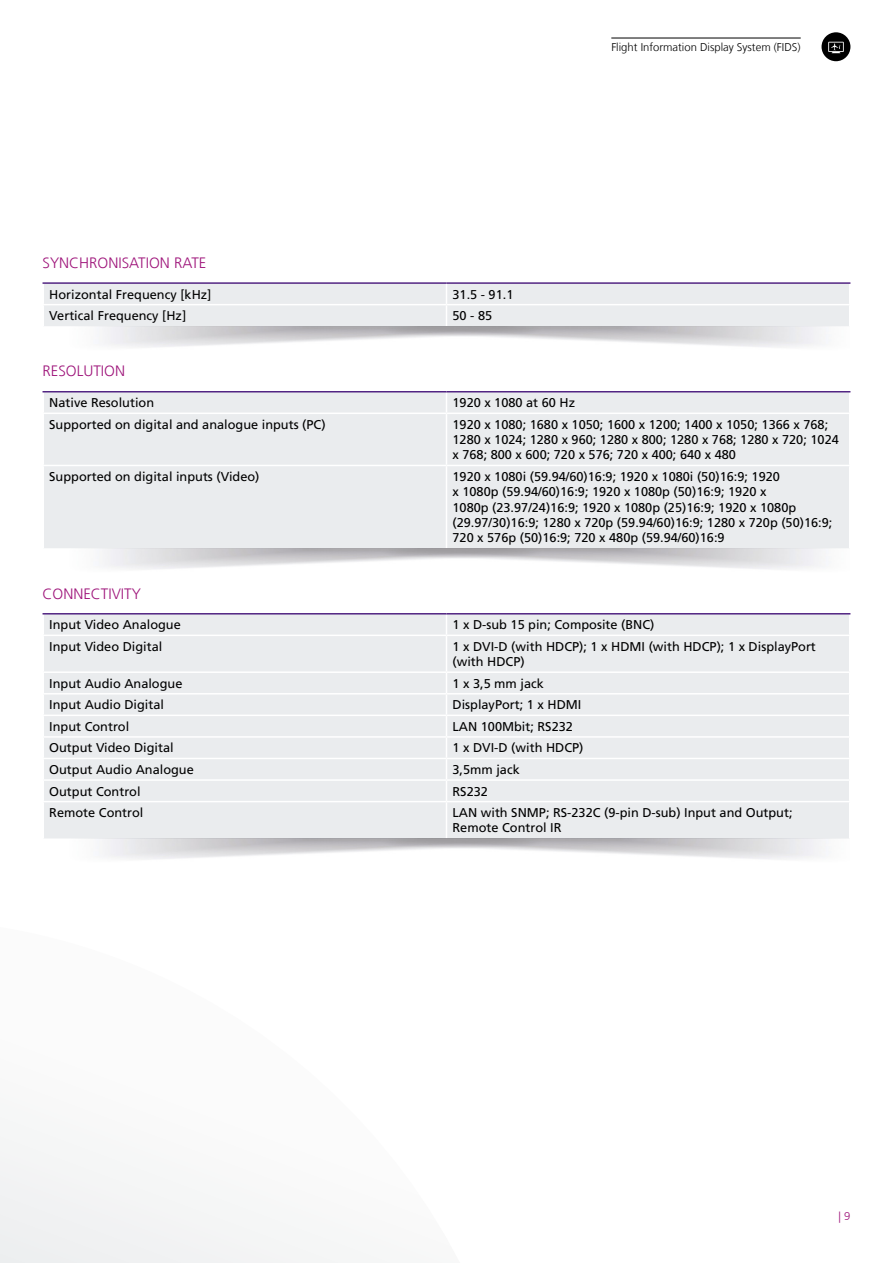
<style>
.page{position:relative;width:893px;height:1263px;background:#fff}
.page>*{position:absolute;margin:0;border:0;box-sizing:border-box;transform-origin:0 0}
.t1{font:300 15px "Frutiger LT Com";color:#9e147a}
.t2{font:12.75px/15.3px "Frutiger LT Com";color:#000}
.t3{font:300 11.25px "Frutiger LT Com";color:#000}
.t4{font:300 11.25px "Frutiger LT Com";color:#9e147a}
</style>
<div class="page">
<hr style="left:611px;top:38px;width:190px;height:1px;background:#000">
<div style="left:821px;top:32px;width:29px;height:29px;background:#000;border-radius:50%"></div>
<svg style="left:828px;top:42px;width:16px;height:11px"></svg>
<div style="left:0;top:1136px;width:338px;height:127px;background:#f4f5f5"></div>
<div style="left:44px;top:284px;width:805px;height:42px;background:#eaecee"></div>
<hr style="left:43px;top:282px;width:403px;height:2px;background:#522583">
<hr style="left:446px;top:282px;width:404px;height:2px;background:#522583">
<div style="left:44px;top:392px;width:805px;height:156px;background:#eaecee"></div>
<svg style="left:446px;top:392px;width:1px;height:21px"></svg>
<hr style="left:43px;top:413px;width:403px;height:1px;background:#fff">
<hr style="left:446px;top:413px;width:404px;height:1px;background:#fff">
<hr style="left:446px;top:414px;width:1px;height:51px;background:#fff">
<hr style="left:43px;top:465px;width:403px;height:1px;background:#fff">
<hr style="left:446px;top:465px;width:404px;height:1px;background:#fff">
<hr style="left:446px;top:466px;width:1px;height:82px;background:#fff">
<hr style="left:43px;top:391px;width:403px;height:1px;background:#522583">
<hr style="left:446px;top:391px;width:404px;height:1px;background:#522583">
<div style="left:44px;top:614px;width:805px;height:224px;background:#eaecee"></div>
<svg style="left:446px;top:614px;width:1px;height:21px"></svg>
<hr style="left:43px;top:635px;width:403px;height:1px;background:#fff">
<hr style="left:446px;top:635px;width:404px;height:1px;background:#fff">
<hr style="left:446px;top:636px;width:1px;height:35px;background:#fff">
<hr style="left:43px;top:671px;width:403px;height:2px;background:#fff">
<hr style="left:446px;top:671px;width:404px;height:2px;background:#fff">
<hr style="left:43px;top:693px;width:403px;height:1px;background:#fff">
<hr style="left:446px;top:693px;width:404px;height:1px;background:#fff">
<hr style="left:43px;top:715px;width:403px;height:1px;background:#fff">
<hr style="left:446px;top:715px;width:404px;height:1px;background:#fff">
<hr style="left:43px;top:736px;width:403px;height:2px;background:#fff">
<hr style="left:446px;top:736px;width:404px;height:2px;background:#fff">
<hr style="left:43px;top:758px;width:403px;height:1px;background:#fff">
<hr style="left:446px;top:758px;width:404px;height:1px;background:#fff">
<hr style="left:43px;top:779px;width:403px;height:2px;background:#fff">
<hr style="left:446px;top:779px;width:404px;height:2px;background:#fff">
<svg style="left:446px;top:673px;width:1px;height:128px"></svg>
<hr style="left:43px;top:801px;width:403px;height:1px;background:#fff">
<hr style="left:446px;top:801px;width:404px;height:1px;background:#fff">
<hr style="left:446px;top:802px;width:1px;height:36px;background:#fff">
<hr style="left:43px;top:613px;width:403px;height:1px;background:#522583">
<hr style="left:446px;top:613px;width:404px;height:1px;background:#522583">
<p class="t1" style="left:43px;top:254px;width:165px">SYNCHRONISATION RATE</p>
<p class="t2" style="left:49px;top:287px;width:164px">Horizontal Frequency [kHz]</p>
<p class="t2" style="left:452px;top:287px;width:62px">31.5 - 91.1</p>
<p class="t2" style="left:49px;top:308px;width:138px">Vertical Frequency [Hz]</p>
<p class="t2" style="left:452px;top:308px;width:41px">50 - 85</p>
<p class="t3" style="left:611px;top:41px;width:191px">Flight Information Display System (FIDS)</p>
<p class="t1" style="left:43px;top:363px;width:84px">RESOLUTION</p>
<p class="t2" style="left:49px;top:395px;width:106px">Native Resolution</p>
<p class="t2" style="left:452px;top:395px;width:124px">1920 x 1080 at 60 Hz</p>
<p class="t2" style="left:49px;top:417px;width:278px">Supported on digital and analogue inputs (PC)</p>
<p class="t2" style="left:452px;top:417px;width:388px">1920 x 1080; 1680 x 1050; 1600 x 1200; 1400 x 1050; 1366 x 768;<br>1280 x 1024; 1280 x 960; 1280 x 800; 1280 x 768; 1280 x 720; 1024 x 768; 800 x 600; 720 x 576; 720 x 400; 640 x 480</p>
<p class="t2" style="left:49px;top:469px;width:212px">Supported on digital inputs (Video)</p>
<p class="t2" style="left:452px;top:469px;width:381px">1920 x 1080i (59.94/60)16:9; 1920 x 1080i (50)16:9; 1920<br>x 1080p (59.94/60)16:9; 1920 x 1080p (50)16:9; 1920 x<br>1080p (23.97/24)16:9; 1920 x 1080p (25)16:9; 1920 x 1080p (29.97/30)16:9; 1280 x 720p (59.94/60)16:9; 1280 x 720p (50)16:9; 720 x 576p (50)16:9; 720 x 480p (59.94/60)16:9</p>
<p class="t1" style="left:43px;top:585px;width:100px">CONNECTIVITY</p>
<p class="t2" style="left:49px;top:617px;width:133px">Input Video Analogue</p>
<p class="t2" style="left:452px;top:617px;width:203px">1 x D-sub 15 pin; Composite (BNC)</p>
<p class="t2" style="left:49px;top:639px;width:115px">Input Video Digital</p>
<p class="t2" style="left:452px;top:639px;width:365px">1 x DVI-D (with HDCP); 1 x HDMI (with HDCP); 1 x DisplayPort (with HDCP)</p>
<p class="t2" style="left:49px;top:676px;width:135px">Input Audio Analogue</p>
<p class="t2" style="left:452px;top:676px;width:93px">1 x 3,5 mm jack</p>
<p class="t2" style="left:49px;top:697px;width:116px">Input Audio Digital</p>
<p class="t2" style="left:452px;top:697px;width:130px">DisplayPort; 1 x HDMI</p>
<p class="t2" style="left:49px;top:719px;width:82px">Input Control</p>
<p class="t2" style="left:452px;top:719px;width:122px">LAN 100Mbit; RS232</p>
<p class="t2" style="left:49px;top:740px;width:126px">Output Video Digital</p>
<p class="t2" style="left:452px;top:740px;width:133px">1 x DVI-D (with HDCP)</p>
<p class="t2" style="left:49px;top:762px;width:146px">Output Audio Analogue</p>
<p class="t2" style="left:452px;top:762px;width:69px">3,5mm jack</p>
<p class="t2" style="left:49px;top:783px;width:93px">Output Control</p>
<p class="t2" style="left:452px;top:783px;width:37px">RS232</p>
<p class="t2" style="left:49px;top:805px;width:96px">Remote Control</p>
<p class="t2" style="left:452px;top:805px;width:342px">LAN with SNMP; RS-232C (9-pin D-sub) Input and Output;<br>Remote Control IR</p>
<p class="t4" style="left:839px;top:1210px;width:13px">| 9</p>
</div>
